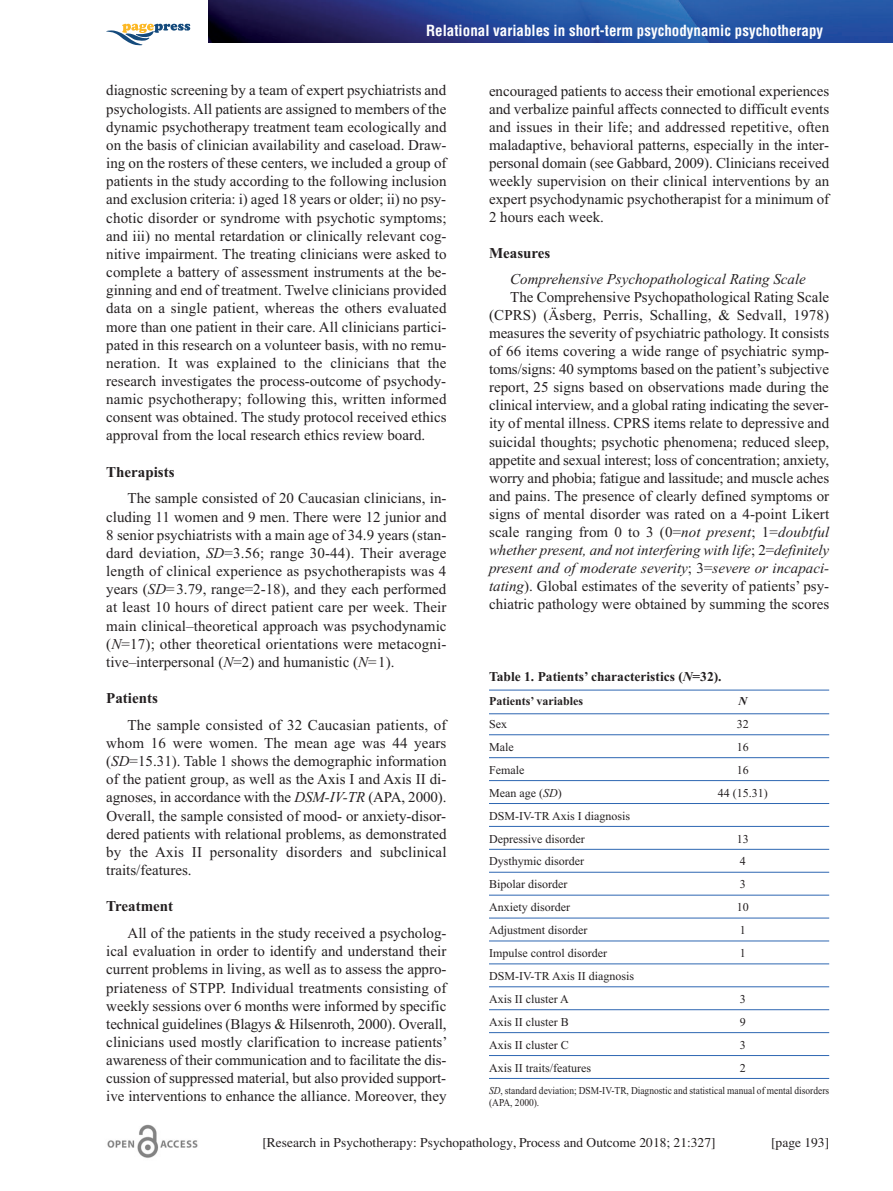
<style>
.page{position:relative;width:893px;height:1191px;background:#fff}
.page>*{position:absolute;margin:0;border:0;box-sizing:border-box;transform-origin:0 0}
.t1{font:15px/18.1px "Times New Roman";color:#231f20;text-align:justify}
.t2{font:700 condensed 15px "Helvetica";color:#fff}
.t3{font:italic 15px "Times New Roman";color:#231f20}
.t4{font:700 15px "Times New Roman";color:#231f20}
.t5{font:13.5px "Times";color:#231f20}
.t6{font:700 13.5px "Times New Roman";color:#231f20}
.t7{font:12px/23px "Times New Roman";color:#231f20}
.t8{font:700 12px "Times New Roman";color:#231f20}
.t9{font:italic 700 12px "Times New Roman";color:#231f20}
.t10{font:10.5px/12.6px "Times New Roman";color:#231f20;scale:.9 1}
.s1{font-style:italic}
</style>
<div class="page">
<img style="left:107px;top:1124px;width:91px;height:34px">
<img style="left:209px;top:0;width:684px;height:42px">
<svg style="left:106px;top:23px;width:84px;height:22px"></svg>
<hr style="left:489px;top:689px;width:340px;height:1px;background:#2e67b2">
<hr style="left:489px;top:713px;width:340px;height:1px;background:#2e67b2">
<hr style="left:489px;top:734px;width:340px;height:1px;background:#2e67b2">
<hr style="left:489px;top:757px;width:340px;height:1px;background:#2e67b2">
<hr style="left:489px;top:780px;width:340px;height:1px;background:#2e67b2">
<hr style="left:489px;top:803px;width:340px;height:1px;background:#2e67b2">
<hr style="left:489px;top:826px;width:340px;height:1px;background:#2e67b2">
<hr style="left:489px;top:849px;width:340px;height:1px;background:#2e67b2">
<hr style="left:489px;top:872px;width:340px;height:1px;background:#2e67b2">
<hr style="left:489px;top:894px;width:340px;height:1px;background:#2e67b2">
<hr style="left:489px;top:917px;width:340px;height:1px;background:#2e67b2">
<hr style="left:489px;top:940px;width:340px;height:1px;background:#2e67b2">
<hr style="left:489px;top:963px;width:340px;height:1px;background:#2e67b2">
<hr style="left:489px;top:986px;width:340px;height:1px;background:#2e67b2">
<hr style="left:489px;top:1009px;width:340px;height:1px;background:#2e67b2">
<hr style="left:489px;top:1032px;width:340px;height:1px;background:#2e67b2">
<hr style="left:489px;top:1055px;width:340px;height:1px;background:#2e67b2">
<hr style="left:489px;top:1078px;width:340px;height:1px;background:#2e67b2">
<p class="t2" style="left:426px;top:22px;width:399px">Relational variables in short-term psychodynamic psychotherapy</p>
<p class="t1" style="left:106px;top:81px;width:342px">diagnostic screening by a team of expert psychiatrists and psychologists. All patients are assigned to members of the dynamic psychotherapy treatment team ecologically and on the basis of clinician availability and caseload. Draw&shy;ing on the rosters of these centers, we included a group of patients in the study according to the following inclusion and exclusion criteria: i) aged 18 years or older; ii) no psy&shy;chotic disorder or syndrome with psychotic symptoms; and iii) no mental retardation or clinically relevant cog&shy;nitive impairment. The treating clinicians were asked to complete a battery of assessment instruments at the be&shy;ginning and end of treatment. Twelve clinicians provided data on a single patient, whereas the others evaluated more than one patient in their care. All clinicians partici&shy;pated in this research on a volunteer basis, with no remu&shy;neration. It was explained to the clinicians that the research investigates the process-outcome of psychody&shy;namic psychotherapy; following this, written informed consent was obtained. The study protocol received ethics approval from the local research ethics review board.</p>
<p class="t4" style="left:106px;top:462px;width:70px">Therapists</p>
<p class="t1" style="left:106px;top:489px;width:342px;text-indent:21px">The sample consisted of 20 Caucasian clinicians, in&shy;cluding 11 women and 9 men. There were 12 junior and 8 senior psychiatrists with a main age of 34.9 years (stan&shy;dard deviation, <span class="s1">SD</span>=3.56; range 30-44). Their average length of clinical experience as psychotherapists was 4 years (<span class="s1">SD=</span>3.79, range=2-18), and they each performed at least 10 hours of direct patient care per week. Their main clinical–theoretical approach was psychodynamic (<span class="s1">N</span>=17); other theoretical orientations were metacogni&shy;tive–interpersonal (<span class="s1">N</span>=2) and humanistic (<span class="s1">N=</span>1).</p>
<p class="t4" style="left:106px;top:689px;width:53px">Patients</p>
<p class="t1" style="left:106px;top:715px;width:342px;text-indent:21px">The sample consisted of 32 Caucasian patients, of whom 16 were women. The mean age was 44 years (<span class="s1">SD</span>=15.31). Table 1 shows the demographic information of the patient group, as well as the Axis I and Axis II di&shy;agnoses, in accordance with the <span class="s1">DSM-IV-TR</span> (APA, 2000).<br>Overall, the sample consisted of mood- or anxiety-disor&shy;dered patients with relational problems, as demonstrated by the Axis II personality disorders and subclinical traits/features.</p>
<p class="t4" style="left:106px;top:897px;width:68px">Treatment</p>
<p class="t1" style="left:106px;top:923px;width:343px;text-indent:21px">All of the patients in the study received a psycholog&shy;ical evaluation in order to identify and understand their current problems in living, as well as to assess the appro&shy;priateness of STPP. Individual treatments consisting of weekly sessions over 6 months were informed by specific technical guidelines (Blagys &amp; Hilsenroth, 2000). Overall, clinicians used mostly clarification to increase patients’ awareness of their communication and to facilitate the dis&shy;cussion of suppressed material, but also provided support&shy;ive interventions to enhance the alliance. Moreover, they</p>
<p class="t1" style="left:489px;top:81px;width:342px">encouraged patients to access their emotional experiences and verbalize painful affects connected to difficult events and issues in their life; and addressed repetitive, often maladaptive, behavioral patterns, especially in the inter&shy;personal domain (see Gabbard, 2009). Clinicians received weekly supervision on their clinical interventions by an expert psychodynamic psychotherapist for a minimum of 2 hours each week.</p>
<p class="t4" style="left:489px;top:243px;width:63px">Measures</p>
<p class="t3" style="left:510px;top:270px;width:297px">Comprehensive Psychopathological Rating Scale</p>
<p class="t1" style="left:489px;top:288px;width:342px;text-indent:21px">The Comprehensive Psychopathological Rating Scale (CPRS) (Äsberg, Perris, Schalling, &amp; Sedvall, 1978) measures the severity of psychiatric pathology. It consists of 66 items covering a wide range of psychiatric symp&shy;toms/signs: 40 symptoms based on the patient’s subjective report, 25 signs based on observations made during the clinical interview, and a global rating indicating the sever&shy;ity of mental illness. CPRS items relate to depressive and suicidal thoughts; psychotic phenomena; reduced sleep, appetite and sexual interest; loss of concentration; anxiety, worry and phobia; fatigue and lassitude; and muscle aches and pains. The presence of clearly defined symptoms or signs of mental disorder was rated on a 4-point Likert scale ranging from 0 to 3 (0=<span class="s1">not present</span>; 1=<span class="s1">doubtful whether present, and not interfering with life</span>; 2=<span class="s1">definitely present and of moderate severity</span>; 3=<span class="s1">severe or incapaci&shy;tating</span>). Global estimates of the severity of patients’ psy&shy;chiatric pathology were obtained by summing the scores</p>
<p class="t6" style="left:489px;top:668px;width:234px">Table 1. Patients’ characteristics (<span class="s1">N</span>=32).</p>
<p class="t8" style="left:489px;top:693px;width:96px">Patients’ variables</p>
<p class="t9" style="left:738px;top:693px;width:10px">N</p>
<p class="t7" style="left:489px;top:712px;width:19px">Sex</p>
<p class="t7" style="left:737px;top:712px;width:13px">32</p>
<p class="t7" style="left:489px;top:735px;width:26px">Male</p>
<p class="t7" style="left:737px;top:735px;width:13px">16</p>
<p class="t7" style="left:489px;top:758px;width:37px">Female</p>
<p class="t7" style="left:737px;top:758px;width:13px">16</p>
<p class="t7" style="left:489px;top:781px;width:74px">Mean age (<span class="s1">SD</span>)</p>
<p class="t7" style="left:718px;top:781px;width:51px">44 (15.31)</p>
<p class="t7" style="left:489px;top:804px;width:143px">DSM-IV-TR Axis I diagnosis<br>Depressive disorder</p>
<p class="t7" style="left:737px;top:827px;width:13px">13</p>
<p class="t7" style="left:489px;top:850px;width:96px">Dysthymic disorder</p>
<p class="t7" style="left:740px;top:850px;width:7px">4</p>
<p class="t7" style="left:489px;top:872px;width:80px">Bipolar disorder</p>
<p class="t7" style="left:740px;top:872px;width:7px">3</p>
<p class="t7" style="left:489px;top:895px;width:82px">Anxiety disorder</p>
<p class="t7" style="left:737px;top:895px;width:13px">10</p>
<p class="t7" style="left:489px;top:918px;width:100px">Adjustment disorder</p>
<p class="t7" style="left:740px;top:918px;width:7px">1</p>
<p class="t7" style="left:489px;top:941px;width:119px">Impulse control disorder</p>
<p class="t7" style="left:740px;top:941px;width:7px">1</p>
<p class="t7" style="left:489px;top:964px;width:147px">DSM-IV-TR Axis II diagnosis<br>Axis II cluster A</p>
<p class="t7" style="left:740px;top:987px;width:7px">3</p>
<p class="t7" style="left:489px;top:1010px;width:81px">Axis II cluster B</p>
<p class="t7" style="left:740px;top:1010px;width:7px">9</p>
<p class="t7" style="left:489px;top:1033px;width:81px">Axis II cluster C</p>
<p class="t7" style="left:740px;top:1033px;width:7px">3</p>
<p class="t7" style="left:489px;top:1056px;width:103px">Axis II traits/features</p>
<p class="t7" style="left:740px;top:1056px;width:7px">2</p>
<p class="t10" style="left:489px;top:1083px;width:379px"><span class="s1">SD</span>, standard deviation; DSM-IV-TR, Diagnostic and statistical manual of mental disorders (APA, 2000).</p>
<p class="t5" style="left:262px;top:1134px;width:455px">[Research in Psychotherapy: Psychopathology, Process and Outcome 2018; 21:327]</p>
<p class="t5" style="left:771px;top:1134px;width:60px">[page 193]</p>
</div>
